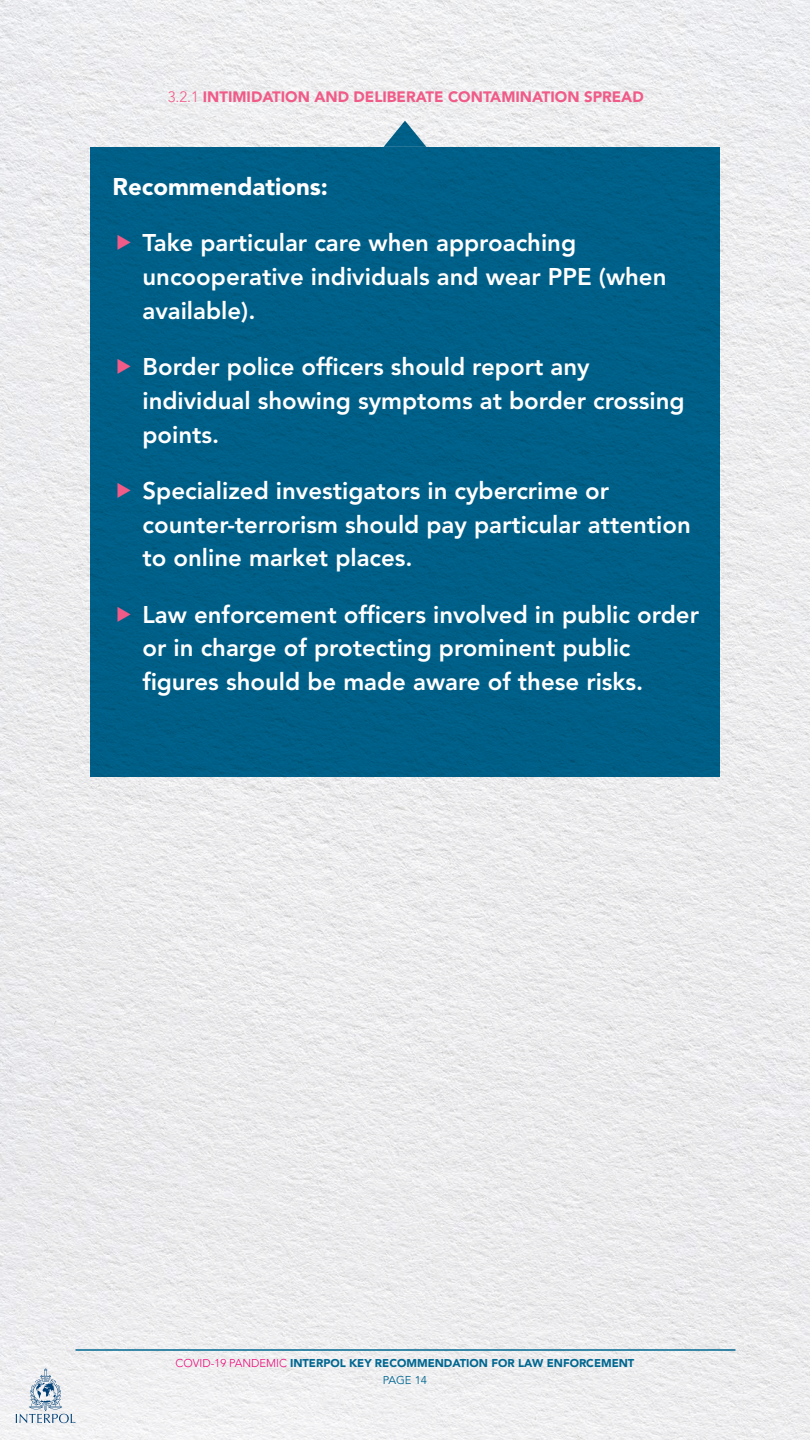
<style>
.page{position:relative;width:810px;height:1440px;background:#fff}
.page>*{position:absolute;margin:0;border:0;box-sizing:border-box;transform-origin:0 0}
.t1{font:800 24px/33.8px "Avenir LT Std";color:#fff}
.TXT{font:900 24px "Avenir LT Std";color:#fff}
.TXT_HEADER_02{font:900 15px "Avenir LT Std";color:#f05b88}
.t2{font:900 11.25px/16.8px "Avenir LT Std";color:#006791;text-align:center}
.s1{font-weight:300}
.s2{font-weight:300;color:#ed0677}
.s3{font-weight:400}
</style>
<div class="page">
<img style="left:0;top:0;width:810px;height:1440px">
<hr style="left:75px;top:1349px;width:660px;height:2px;background:#006791">
<svg style="left:16px;top:1369px;width:59px;height:54px"></svg>
<div style="left:90px;top:147px;width:630px;height:629px;background:#005f88"></div>
<svg style="left:384px;top:121px;width:42px;height:26px"></svg>
<p class="TXT_HEADER_02" style="left:168px;top:88px;width:478px"><span class="s1">3.2.1</span> INTIMIDATION AND DELIBERATE CONTAMINATION SPREAD</p>
<p class="TXT" style="left:112px;top:172px;width:217px">Recommendations:</p>
<p class="t1" style="left:142px;top:226px;width:526px">Take particular care when approaching uncooperative individuals and wear PPE (when available).</p>
<p class="t1" style="left:142px;top:350px;width:544px">Border police officers should report any individual showing symptoms at border crossing points.</p>
<p class="t1" style="left:142px;top:474px;width:550px">Specialized investigators in cybercrime or counter-terrorism should pay particular attention to online market places.</p>
<p class="t1" style="left:142px;top:597px;width:558px">Law enforcement officers involved in public order or in charge of protecting prominent public figures should be made aware of these risks.</p>
<p class="t2" style="left:176px;top:1354px;width:460px"><span class="s2">COVID-19 PANDEMIC</span> INTERPOL KEY RECOMMENDATION FOR LAW ENFORCEMENT<br><span class="s3">PAGE 14</span></p>
</div>
